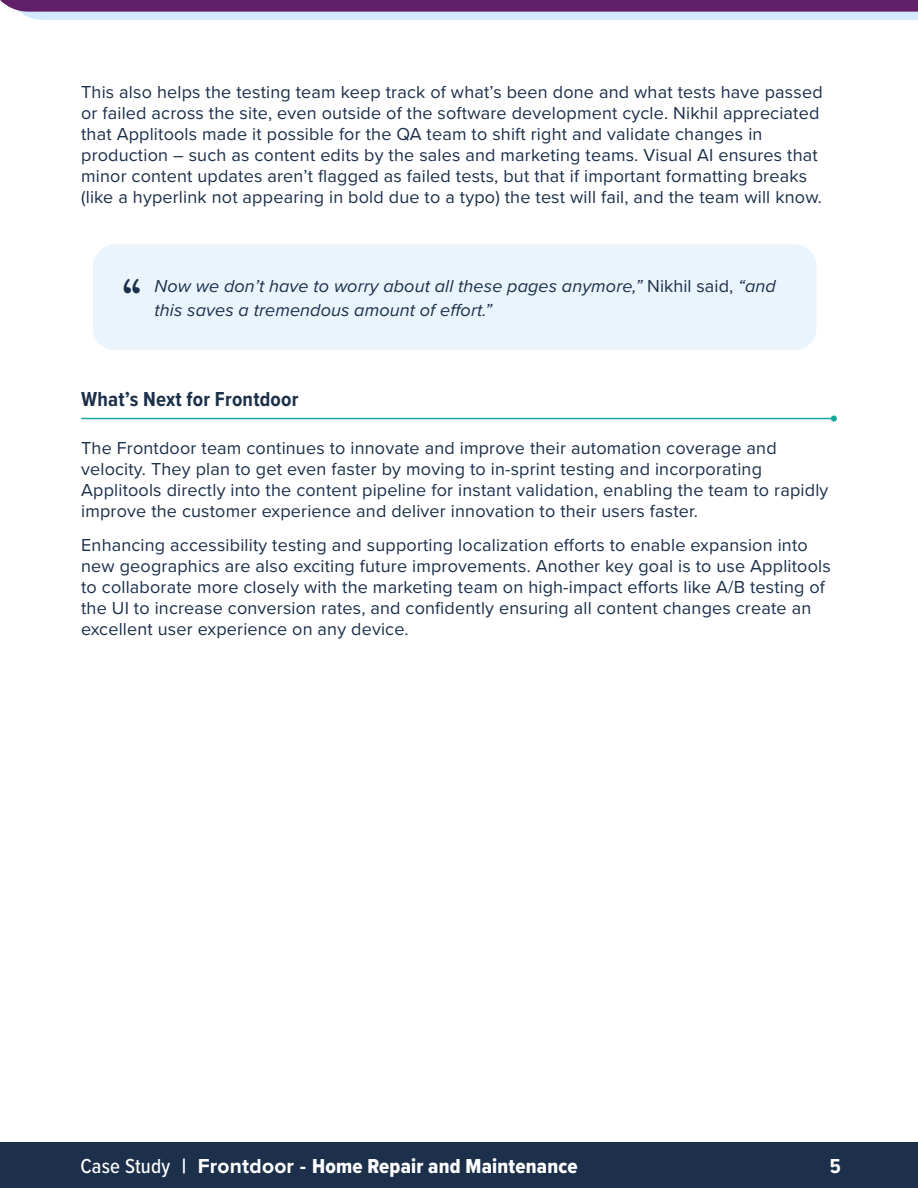
<style>
.page{position:relative;width:918px;height:1188px;background:#fff}
.page>*{position:absolute;margin:0;border:0;box-sizing:border-box;transform-origin:0 0}
.t1{font:48.45px "American Typewriter";color:#1c304b}
.t2{font:21px "Proxima Nova Cond Extrabld";letter-spacing:.01em;color:#fff}
.t3{font:700 21px "Proxima Nova Cond";letter-spacing:.01em;color:#1c304b}
.t4{font:700 21px "Proxima Nova Cond";color:#fff}
.t5{font:18px/21px "Proxima Nova";letter-spacing:.01em;color:#1c304b}
.t6{font:italic 18px "Proxima Nova";letter-spacing:.005em;color:#1c304b}
.s1{font-style:normal}
.s2{font-family:"Proxima Nova Cond";font-weight:500}
.s3{font-family:"Proxima Nova";font-weight:700}
</style>
<div class="page">
<div style="left:0;top:1142px;width:918px;height:46px;background:#1c304b"></div>
<svg style="left:0;top:0;width:918px;height:20px;background:#9275a8"></svg>
<div style="left:93px;top:244px;width:723px;height:106px;background:#e9f4fc;border-radius:22px"></div>
<hr style="left:81px;top:418px;width:755px;height:1px;background:#1ba799">
<svg style="left:831px;top:416px;width:6px;height:6px"></svg>
<p class="t5" style="left:81px;top:81px;width:743px">This also helps the testing team keep track of what’s been done and what tests have passed or failed across the site, even outside of the software development cycle. Nikhil appreciated that Applitools made it possible for the QA team to shift right and validate changes in production – such as content edits by the sales and marketing teams. Visual AI ensures that minor content updates aren’t flagged as failed tests, but that if important formatting breaks (like a hyperlink not appearing in bold due to a typo) the test will fail, and the team will know.</p>
<p class="t1" style="left:121px;top:259px;width:23px">“</p>
<p class="t6" style="left:155px;top:272px;width:623px">Now we don’t have to worry about all these pages anymore,” <span class="s1">Nikhil said,</span> “and</p>
<p class="t6" style="left:155px;top:296px;width:339px">this saves a tremendous amount of effort.”</p>
<p class="t3" style="left:81px;top:383px;width:219px">What’s Next for Frontdoor</p>
<p class="t5" style="left:81px;top:436px;width:749px">The Frontdoor team continues to innovate and improve their automation coverage and velocity. They plan to get even faster by moving to in-sprint testing and incorporating Applitools directly into the content pipeline for instant validation, enabling the team to rapidly improve the customer experience and deliver innovation to their users faster.</p>
<p class="t5" style="left:81px;top:534px;width:751px">Enhancing accessibility testing and supporting localization efforts to enable expansion into new geographics are also exciting future improvements. Another key goal is to use Applitools to collaborate more closely with the marketing team on high-impact efforts like A/B testing of the UI to increase conversion rates, and confidently ensuring all content changes create an excellent user experience on any device.</p>
<p class="t2" style="left:80px;top:1151px;width:499px"><span class="s2">Case Study</span> <span class="s3">| Frontdoor -</span> Home Repair and Maintenance</p>
<p class="t4" style="left:830px;top:1151px;width:13px">5</p>
</div>
